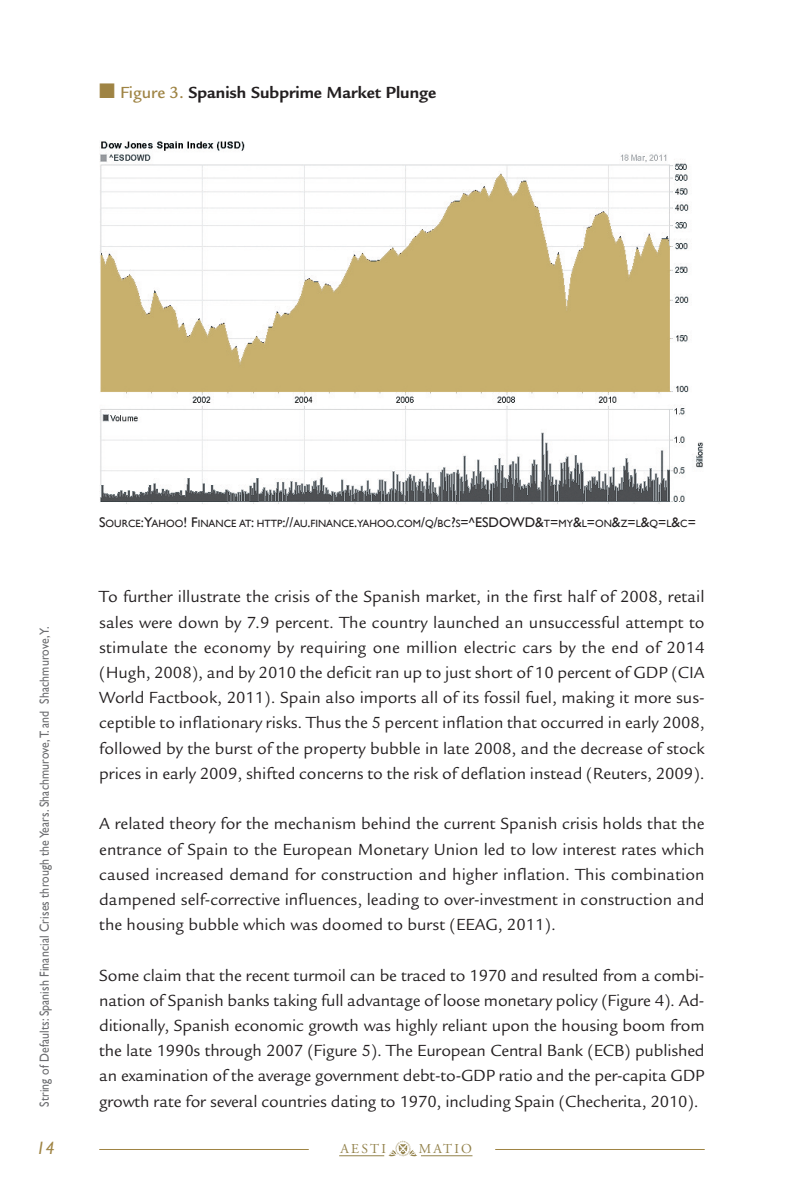
<style>
.page{position:relative;width:794px;height:1191px;background:#fff}
.page>*{position:absolute;margin:0;border:0;box-sizing:border-box;transform-origin:0 0}
.t1{font:17.5px/25.2px "Legacy Sans";letter-spacing:-.005em;color:#231f20;text-align:justify}
.t2{font:700 17.5px "Legacy Sans";color:#231f20}
.t3{font:italic 17.5px "Gill Sans";color:#9f8444}
.t4{font:13.65px "Adobe Garamond Pro";letter-spacing:.16em;color:#93824b}
.t5{font:13.12px "Gill Sans";letter-spacing:.01em;color:#6c6d70;scale:.9 1}
.t6{font:10.5px "Gill Sans";color:#231f20}
.s1{color:#9f8444}
.s2{font-weight:500;color:#9f8444}
.s3{font-size:14px}
</style>
<div class="page">
<hr style="left:99px;top:1149px;width:210px;height:1px;background:#9f8444">
<hr style="left:495px;top:1149px;width:209px;height:1px;background:#9f8444">
<hr style="left:421px;top:1155px;width:51px;height:1px;background:#93824b">
<hr style="left:339px;top:1155px;width:45px;height:1px;background:#93824b">
<svg style="left:388px;top:1140px;width:29px;height:16px"></svg>
<img style="left:99px;top:141px;width:604px;height:363px">
<p class="t2" style="left:99px;top:86px;width:338px"><span class="s1">■</span> <span class="s2">Figure 3.</span> Spanish Subprime Market Plunge</p>
<p class="t5" style="left:37px;top:1106px;width:534px;rotate:-90deg">STRING OF DEFAULTS: SPANISH FINANCIAL CRISES THROUGH THEYEARS. SHACHMUROVE,T. AND SHACHMUROVE,Y.</p>
<p class="t6" style="left:99px;top:517px;width:598px"><span class="s3">S</span>OURCE<span class="s3">:Y</span>AHOO<span class="s3">! F</span>INANCE AT<span class="s3">:</span> HTTP<span class="s3">://</span>AU<span class="s3">.</span>FINANCE<span class="s3">.</span>YAHOO<span class="s3">.</span>COM<span class="s3">/</span>Q<span class="s3">/</span>BC<span class="s3">?</span>S<span class="s3">=^ESDOWD&amp;</span>T<span class="s3">=</span>MY<span class="s3">&amp;</span>L<span class="s3">=</span>ON<span class="s3">&amp;</span>Z<span class="s3">=</span>L<span class="s3">&amp;</span>Q<span class="s3">=</span>L<span class="s3">&amp;</span>C<span class="s3">=</span></p>
<p class="t1" style="left:99px;top:586px;width:607px">To further illustrate the crisis of the Spanish market, in the first half of 2008, retail sales were down by 7.9 percent. The country launched an unsuccessful attempt to stimulate the economy by requiring one million electric cars by the end of 2014 (Hugh, 2008), and by 2010 the deficit ran up to just short of 10 percent of GDP (CIA World Factbook, 2011). Spain also imports all of its fossil fuel, making it more sus&shy;ceptible to inflationary risks. Thus the 5 percent inflation that occurred in early 2008, followed by the burst of the property bubble in late 2008, and the decrease of stock prices in early 2009, shifted concerns to the risk of deflation instead (Reuters, 2009).</p>
<p class="t1" style="left:99px;top:813px;width:607px">A related theory for the mechanism behind the current Spanish crisis holds that the entrance of Spain to the European Monetary Union led to low interest rates which caused increased demand for construction and higher inflation. This combination dampened self-corrective influences, leading to over-investment in construction and the housing bubble which was doomed to burst (EEAG, 2011).</p>
<p class="t1" style="left:99px;top:964px;width:607px">Some claim that the recent turmoil can be traced to 1970 and resulted from a combi&shy;nation of Spanish banks taking full advantage of loose monetary policy (Figure 4). Ad&shy;ditionally, Spanish economic growth was highly reliant upon the housing boom from the late 1990s through 2007 (Figure 5). The European Central Bank (ECB) published an examination of the average government debt-to-GDP ratio and the per-capita GDP</p>
<p class="t1" style="left:99px;top:1090px;width:601px">growth rate for several countries dating to 1970, including Spain (Checherita, 2010).</p>
<p class="t3" style="left:36px;top:1137px;width:20px">14</p>
<p class="t4" style="left:341px;top:1143px;width:47px">AESTI</p>
<p class="t4" style="left:419px;top:1142px;width:55px">MATIO</p>
</div>
